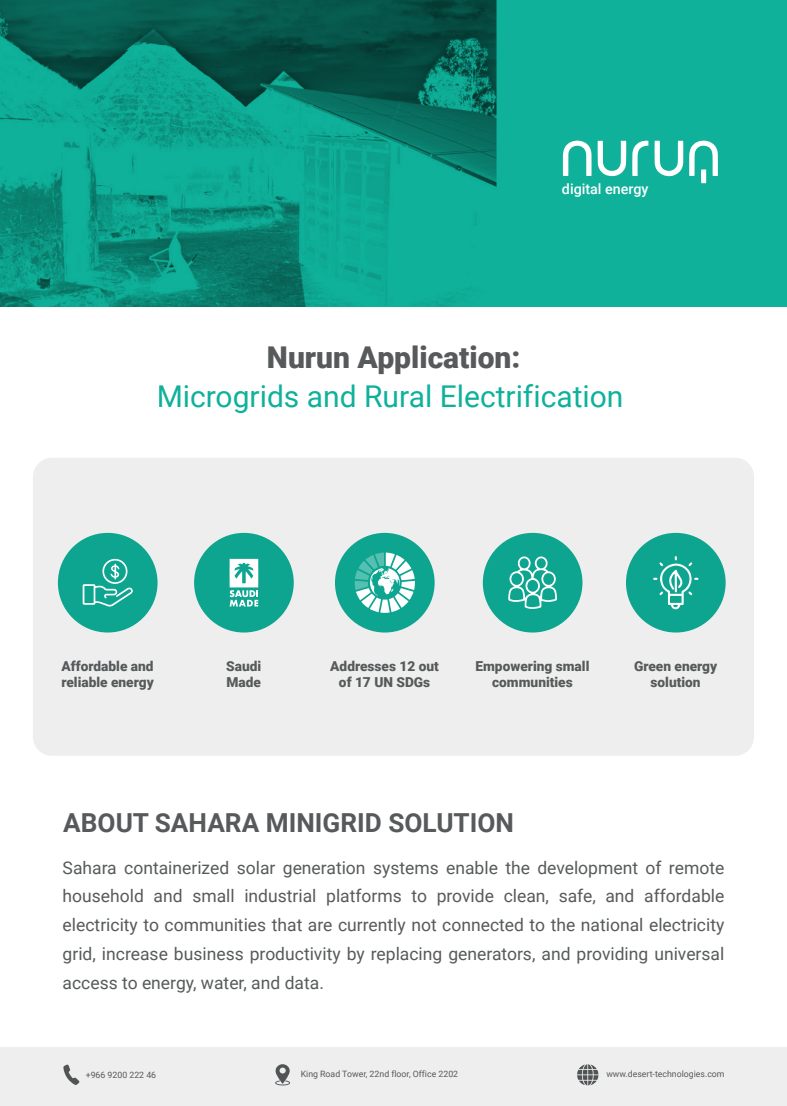
<style>
.page{position:relative;width:787px;height:1106px;background:#fff}
.page>*{position:absolute;margin:0;border:0;box-sizing:border-box;transform-origin:0 0}
.t1{font:30px "Roboto";color:#0fb19a}
.t2{font:900 30px "Roboto";color:#575a5b}
.t3{font:700 26.25px "Roboto";color:#575a5b}
.t4{font:17.5px/28.8px "Roboto";color:#575a5b;text-align:justify}
.t5{font:500 14.25px "Roboto";color:#fff}
.t6{font:900 13.75px/16.5px "Roboto";color:#575a5b;text-align:center}
.t7{font:8.75px "Roboto";color:#575a5b}
</style>
<div class="page">
<div style="left:0;top:1047px;width:787px;height:59px;background:#eee"></div>
<svg style="left:63px;top:1064px;width:16px;height:21px"></svg>
<svg style="left:275px;top:1064px;width:15px;height:21px"></svg>
<div style="left:33px;top:458px;width:721px;height:298px;background:#eee;border-radius:19px"></div>
<div style="left:483px;top:533px;width:99px;height:99px;background:#0ea590;border-radius:50%"></div>
<svg style="left:508px;top:556px;width:49px;height:53px"></svg>
<div style="left:626px;top:533px;width:99px;height:99px;background:#0ea590;border-radius:50%"></div>
<svg style="left:653px;top:556px;width:45px;height:53px"></svg>
<div style="left:335px;top:533px;width:99px;height:99px;background:#0ea590;border-radius:50%"></div>
<svg style="left:354px;top:552px;width:61px;height:61px"></svg>
<div style="left:194px;top:533px;width:100px;height:99px;background:#0ea590;border-radius:50%"></div>
<svg style="left:229px;top:559px;width:29px;height:47px"></svg>
<div style="left:58px;top:533px;width:99px;height:99px;background:#0ea590;border-radius:50%"></div>
<svg style="left:83px;top:559px;width:50px;height:48px"></svg>
<svg style="left:577px;top:1064px;width:21px;height:21px"></svg>
<svg style="left:0;top:0;width:787px;height:306px;fill:#0eb099"></svg>
<svg style="left:563px;top:140px;width:28px;height:36px"></svg>
<svg style="left:654px;top:141px;width:29px;height:36px"></svg>
<svg style="left:597px;top:141px;width:29px;height:35px"></svg>
<svg style="left:632px;top:140px;width:16px;height:36px"></svg>
<svg style="left:689px;top:140px;width:29px;height:43px"></svg>
<p class="t5" style="left:562px;top:180px;width:88px">digital energy</p>
<h1 class="t2" style="left:267px;top:340px;width:255px">Nurun Application:</h1>
<h1 class="t1" style="left:156px;top:379px;width:468px">Microgrids and Rural Electrification</h1>
<p class="t6" style="left:61px;top:657px;width:94px;text-align:left">Affordable and reliable energy</p>
<p class="t6" style="left:226px;top:657px;width:37px;text-align:left">Saudi<br>Made</p>
<p class="t6" style="left:330px;top:657px;width:110px">Addresses 12 out of 17 UN SDGs</p>
<p class="t6" style="left:475px;top:657px;width:115px">Empowering small communities</p>
<p class="t6" style="left:634px;top:657px;width:85px">Green energy solution</p>
<h2 class="t3" style="left:63px;top:807px;width:452px">ABOUT SAHARA MINIGRID SOLUTION</h2>
<p class="t4" style="left:63px;top:853px;width:663px">Sahara containerized solar generation systems enable the development of remote household and small industrial platforms to provide clean, safe, and affordable electricity to communities that are currently not connected to the national electricity grid, increase business productivity by replacing generators, and providing universal access to energy, water, and data.</p>
<p class="t7" style="left:86px;top:1069px;width:72px">+966 9200 222 46</p>
<p class="t7" style="left:301px;top:1069px;width:159px">King Road Tower, 22nd floor, Office 2202</p>
<p class="t7" style="left:606px;top:1069px;width:120px">www.desert-technologies.com</p>
</div>
